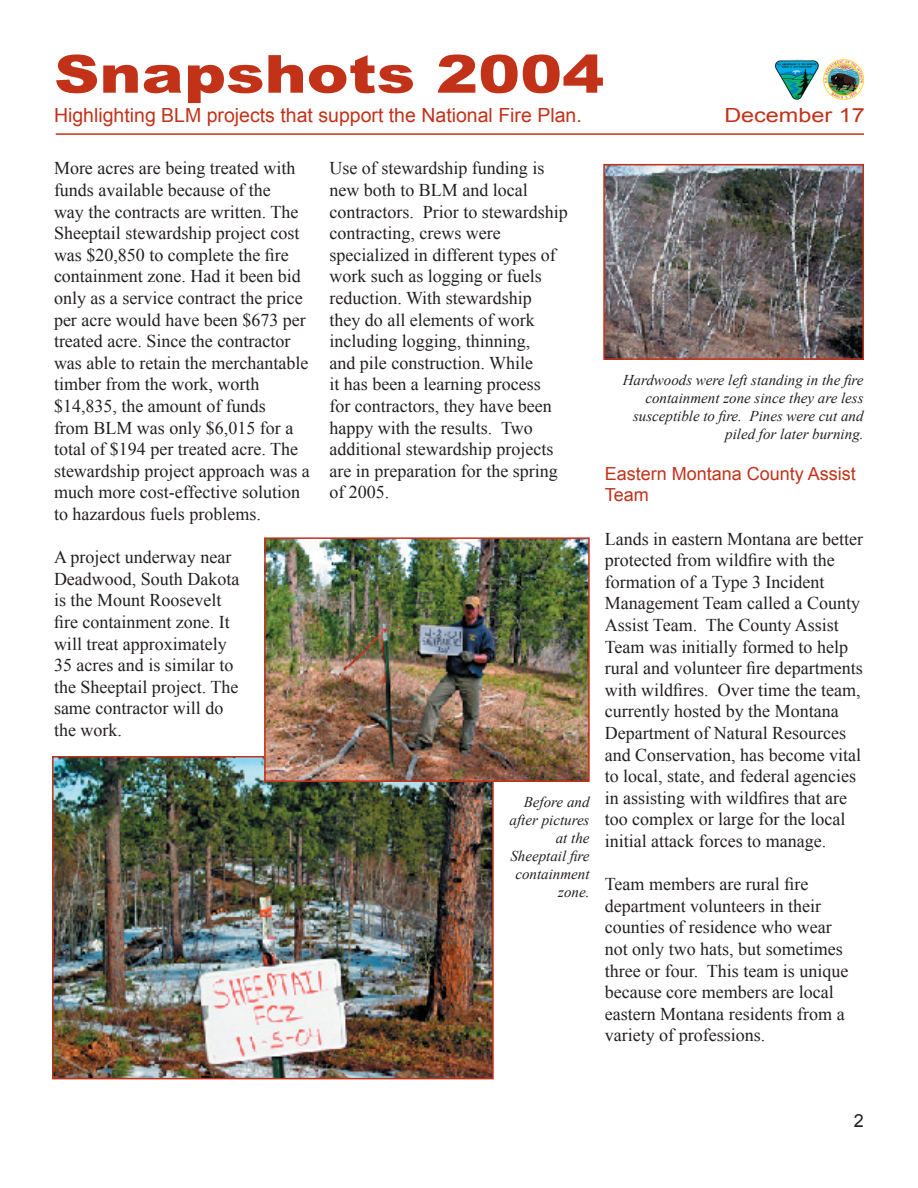
<style>
.page{position:relative;width:918px;height:1188px;background:#fff}
.page>*{position:absolute;margin:0;border:0;box-sizing:border-box;transform-origin:0 0}
.t1{font:900 52.5px "Arial";color:#c23219;scale:1.2 1}
.t2{font:19.5px "Arial";color:#c23219}
.t3{font:19.5px "Arial";color:#c23219;scale:1.2 1}
.t4{font:18px/21.6px "Times New Roman";color:#231f20}
.t5{font:18px/21.6px "Arial";color:#c23219}
.t6{font:18px "Arial";color:#231f20}
.t7{font:italic 15px/18px "Times New Roman";color:#231f20;text-align:right}
</style>
<div class="page">
<hr style="left:56px;top:133px;width:808px;height:2px;background:#c23219">
<img style="left:823px;top:59px;width:41px;height:41px">
<img style="left:775px;top:59px;width:43px;height:40px">
<img style="left:55px;top:759px;width:436px;height:317px">
<div style="left:52px;top:756px;width:442px;height:323px;border:2px solid #c23219"></div>
<img style="left:267px;top:540px;width:320px;height:239px">
<div style="left:264px;top:537px;width:326px;height:245px;border:2px solid #c23219"></div>
<img style="left:606px;top:167px;width:255px;height:190px">
<div style="left:603px;top:164px;width:261px;height:196px;border:2px solid #c23219"></div>
<h1 class="t1" style="left:54px;top:36px;width:460px">Snapshots 2004</h1>
<p class="t2" style="left:54px;top:103px;width:529px">Highlighting BLM projects that support the National Fire Plan.</p>
<p class="t3" style="left:724px;top:102px;width:119px">December 17</p>
<p class="t4" style="left:54px;top:157px;width:257px">More acres are being treated with funds available because of the<br>way the contracts are written. The<br>Sheeptail stewardship project cost was $20,850 to complete the fire containment zone. Had it been bid only as a service contract the price per acre would have been $673 per treated acre. Since the contractor was able to retain the merchantable timber from the work, worth $14,835, the amount of funds<br>from BLM was only $6,015 for a total of $194 per treated acre. The stewardship project approach was a much more cost-effective solution to hazardous fuels problems.</p>
<p class="t4" style="left:54px;top:546px;width:187px">A project underway near<br>Deadwood, South Dakota is the Mount Roosevelt fire containment zone. It will treat approximately<br>35 acres and is similar to the Sheeptail project. The same contractor will do the work.</p>
<p class="t4" style="left:329px;top:157px;width:240px">Use of stewardship funding is new both to BLM and local contractors. Prior to stewardship contracting, crews were specialized in different types of work such as logging or fuels reduction. With stewardship<br>they do all elements of work including logging, thinning,<br>and pile construction. While<br>it has been a learning process<br>for contractors, they have been happy with the results. Two additional stewardship projects are in preparation for the spring of 2005.</p>
<p class="t7" style="left:623px;top:371px;width:242px">Hardwoods were left standing in the fire containment zone since they are less susceptible to fire. Pines were cut and piled for later burning.</p>
<p class="t5" style="left:605px;top:463px;width:253px">Eastern Montana County Assist<br>Team</p>
<p class="t4" style="left:605px;top:528px;width:260px">Lands in eastern Montana are better protected from wildfire with the formation of a Type 3 Incident Management Team called a County Assist Team. The County Assist Team was initially formed to help rural and volunteer fire departments with wildfires. Over time the team, currently hosted by the Montana Department of Natural Resources and Conservation, has become vital to local, state, and federal agencies in assisting with wildfires that are too complex or large for the local initial attack forces to manage.</p>
<p class="t4" style="left:605px;top:873px;width:245px">Team members are rural fire department volunteers in their counties of residence who wear not only two hats, but sometimes three or four. This team is unique because core members are local eastern Montana residents from a variety of professions.</p>
<p class="t7" style="left:510px;top:793px;width:81px">Before and after pictures at the<br>Sheeptail fire containment zone.</p>
<p class="t6" style="left:854px;top:1108px;width:12px">2</p>
</div>
